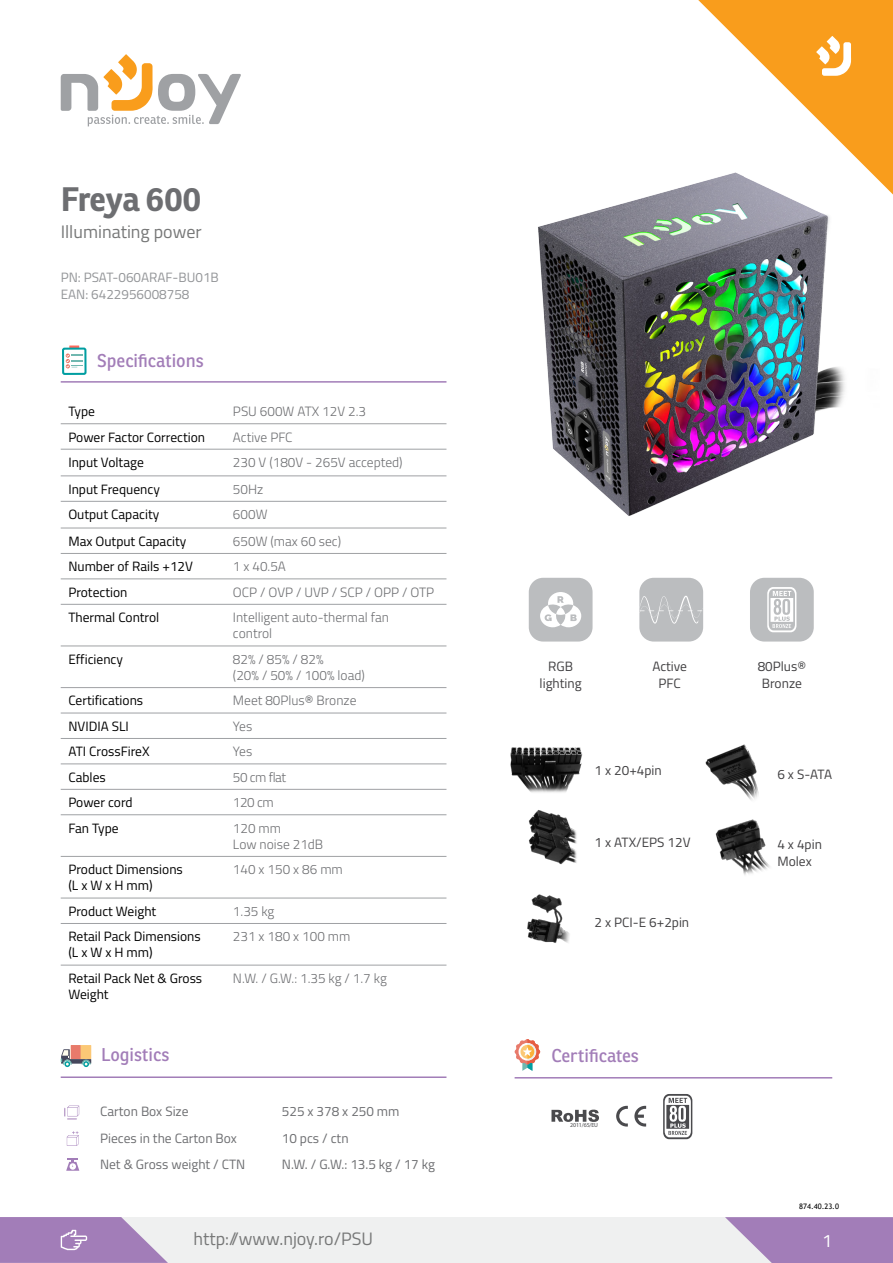
<style>
.page{position:relative;width:893px;height:1263px;background:#fff}
.page>*{position:absolute;margin:0;border:0;box-sizing:border-box;transform-origin:0 0}
.t1{font:700 33px "Ronnia";letter-spacing:-.01em;color:#6d6e71}
.t2{font:18px "Titillium";color:#777878}
.t3{font:18px "Ronnia";color:#a27db8}
.t4{font:18px "Titillium";color:#fff}
.t5{font:13.5px/16.2px "Titillium";color:#000}
.t6{font:300 13.5px/16.2px "Titillium";color:#6d6e71}
.t7{font:13.5px "Titillium";color:#6d6e71}
.t8{font:13.5px/16.5px "Titillium";color:#414042;text-align:center}
.t9{font:13.5px/17px "Titillium";color:#939598}
.t10{font:7.5px "Trebuchet MS";color:#000}
.t11{font:6px "Myriad Pro";letter-spacing:-.025em;color:#4a4a4d}
.s1{font-weight:400}
</style>
<div class="page">
<div style="left:0;top:1217px;width:893px;height:46px;background:#eff0f0"></div>
<svg style="left:725px;top:1217px;width:168px;height:46px"></svg>
<svg style="left:698px;top:0;width:195px;height:194px"></svg>
<hr style="left:61px;top:381px;width:385px;height:2px;background:#a27db8">
<hr style="left:61px;top:423px;width:155px;height:1px;background:#9fa1a4">
<hr style="left:216px;top:423px;width:230px;height:1px;background:#9fa1a4">
<hr style="left:61px;top:449px;width:155px;height:1px;background:#9fa1a4">
<hr style="left:216px;top:449px;width:230px;height:1px;background:#9fa1a4">
<hr style="left:61px;top:475px;width:155px;height:1px;background:#9fa1a4">
<hr style="left:216px;top:475px;width:230px;height:1px;background:#9fa1a4">
<hr style="left:61px;top:501px;width:155px;height:1px;background:#9fa1a4">
<hr style="left:216px;top:501px;width:230px;height:1px;background:#9fa1a4">
<hr style="left:61px;top:528px;width:155px;height:1px;background:#9fa1a4">
<hr style="left:216px;top:528px;width:230px;height:1px;background:#9fa1a4">
<hr style="left:61px;top:604px;width:155px;height:1px;background:#9fa1a4">
<hr style="left:216px;top:604px;width:230px;height:1px;background:#9fa1a4">
<hr style="left:61px;top:646px;width:155px;height:1px;background:#9fa1a4">
<hr style="left:216px;top:646px;width:230px;height:1px;background:#9fa1a4">
<hr style="left:61px;top:553px;width:155px;height:1px;background:#9fa1a4">
<hr style="left:216px;top:553px;width:230px;height:1px;background:#9fa1a4">
<hr style="left:61px;top:578px;width:155px;height:1px;background:#9fa1a4">
<hr style="left:216px;top:578px;width:230px;height:1px;background:#9fa1a4">
<hr style="left:61px;top:738px;width:155px;height:1px;background:#9fa1a4">
<hr style="left:216px;top:738px;width:230px;height:1px;background:#9fa1a4">
<hr style="left:61px;top:763px;width:155px;height:1px;background:#9fa1a4">
<hr style="left:216px;top:763px;width:230px;height:1px;background:#9fa1a4">
<hr style="left:61px;top:789px;width:155px;height:1px;background:#9fa1a4">
<hr style="left:216px;top:789px;width:230px;height:1px;background:#9fa1a4">
<hr style="left:61px;top:814px;width:155px;height:1px;background:#9fa1a4">
<hr style="left:216px;top:814px;width:230px;height:1px;background:#9fa1a4">
<hr style="left:61px;top:856px;width:155px;height:1px;background:#9fa1a4">
<hr style="left:216px;top:856px;width:230px;height:1px;background:#9fa1a4">
<hr style="left:61px;top:898px;width:155px;height:1px;background:#9fa1a4">
<hr style="left:216px;top:898px;width:230px;height:1px;background:#9fa1a4">
<hr style="left:61px;top:687px;width:155px;height:1px;background:#9fa1a4">
<hr style="left:216px;top:687px;width:230px;height:1px;background:#9fa1a4">
<hr style="left:61px;top:713px;width:155px;height:1px;background:#9fa1a4">
<hr style="left:216px;top:713px;width:230px;height:1px;background:#9fa1a4">
<hr style="left:61px;top:965px;width:155px;height:1px;background:#9fa1a4">
<hr style="left:216px;top:965px;width:230px;height:1px;background:#9fa1a4">
<hr style="left:61px;top:923px;width:155px;height:1px;background:#9fa1a4">
<hr style="left:216px;top:923px;width:230px;height:1px;background:#9fa1a4">
<svg style="left:61px;top:54px;width:180px;height:72px"></svg>
<svg style="left:0;top:1217px;width:168px;height:46px"></svg>
<div style="left:62px;top:348px;width:25px;height:27px;border:2px solid #009ea1;border-radius:2px"></div>
<svg style="left:66px;top:345px;width:17px;height:23px"></svg>
<div style="left:529px;top:578px;width:64px;height:63px;background:#bbbdbf;border-radius:14px"></div>
<svg style="left:67px;top:1131px;width:12px;height:15px"></svg>
<svg style="left:66px;top:1158px;width:13px;height:13px"></svg>
<svg style="left:64px;top:1105px;width:15px;height:15px"></svg>
<hr style="left:61px;top:1076px;width:385px;height:2px;background:#a27db8">
<div style="left:71px;top:1045px;width:20px;height:14px;background:#fbc876"></div>
<div style="left:71px;top:1045px;width:10px;height:14px;background:#e87a6b"></div>
<svg style="left:61px;top:1049px;width:30px;height:18px"></svg>
<hr style="left:515px;top:1077px;width:317px;height:1px;background:#a27db8">
<svg style="left:514px;top:1039px;width:26px;height:32px"></svg>
<div style="left:750px;top:578px;width:64px;height:63px;background:#bbbdbf;border-radius:14px"></div>
<div style="left:639px;top:578px;width:64px;height:63px;background:#bbbdbf;border-radius:14px"></div>
<svg style="left:639px;top:596px;width:65px;height:28px"></svg>
<svg style="left:767px;top:587px;width:29px;height:45px"></svg>
<svg style="left:663px;top:1094px;width:29px;height:45px"></svg>
<svg style="left:540px;top:592px;width:41px;height:35px"></svg>
<svg style="left:616px;top:1106px;width:12px;height:20px"></svg>
<svg style="left:634px;top:1106px;width:12px;height:20px"></svg>
<svg style="left:551px;top:1109px;width:48px;height:13px"></svg>
<img style="left:510px;top:747px;width:73px;height:46px">
<img style="left:528px;top:810px;width:49px;height:55px">
<img style="left:715px;top:819px;width:55px;height:56px">
<img style="left:527px;top:894px;width:43px;height:49px">
<img style="left:705px;top:744px;width:54px;height:56px">
<img style="left:538px;top:158px;width:341px;height:358px">
<h1 class="t1" style="left:61px;top:178px;width:142px">Freya 600</h1>
<h2 class="t2" style="left:61px;top:218px;width:142px">Illuminating power</h2>
<p class="t9" style="left:61px;top:268px;width:160px">PN: PSAT-060ARAF-BU01B<br>EAN: 6422956008758</p>
<h2 class="t3" style="left:97px;top:349px;width:108px">Specifications</h2>
<p class="t5" style="left:68px;top:403px;width:28px">Type</p>
<p class="t6" style="left:233px;top:403px;width:135px">PSU 600W ATX 12V 2.3</p>
<p class="t5" style="left:68px;top:428px;width:138px">Power Factor Correction</p>
<p class="t6" style="left:233px;top:428px;width:61px">Active PFC</p>
<p class="t5" style="left:68px;top:453px;width:77px">Input Voltage</p>
<p class="t6" style="left:233px;top:453px;width:171px">230 V (180V - 265V accepted)</p>
<p class="t5" style="left:68px;top:480px;width:93px">Input Frequency</p>
<p class="t6" style="left:233px;top:480px;width:32px">50Hz</p>
<p class="t5" style="left:68px;top:506px;width:92px">Output Capacity</p>
<p class="t6" style="left:233px;top:506px;width:36px">600W</p>
<p class="t5" style="left:68px;top:532px;width:120px">Max Output Capacity</p>
<p class="t6" style="left:233px;top:532px;width:110px">650W (max 60 sec)</p>
<p class="t5" style="left:68px;top:558px;width:126px">Number of Rails +12V</p>
<p class="t6" style="left:233px;top:558px;width:55px">1 x 40.5A</p>
<p class="t5" style="left:68px;top:583px;width:61px">Protection</p>
<p class="t6" style="left:233px;top:583px;width:203px">OCP / OVP / UVP / SCP / OPP / OTP</p>
<p class="t5" style="left:68px;top:609px;width:93px">Thermal Control</p>
<p class="t6" style="left:233px;top:609px;width:158px">Intelligent auto-thermal fan control</p>
<p class="t5" style="left:68px;top:650px;width:56px">Efficiency</p>
<p class="t6" style="left:233px;top:650px;width:133px">82% / 85% / 82%<br>(20% / 50% / 100% load)</p>
<p class="t5" style="left:68px;top:692px;width:76px">Certifications</p>
<p class="t6" style="left:233px;top:692px;width:125px">Meet 80Plus<span class="s1">®</span> Bronze</p>
<p class="t5" style="left:68px;top:717px;width:62px">NVIDIA SLI</p>
<p class="t6" style="left:233px;top:717px;width:21px">Yes</p>
<p class="t5" style="left:68px;top:743px;width:83px">ATI CrossFireX</p>
<p class="t6" style="left:233px;top:743px;width:21px">Yes</p>
<p class="t5" style="left:68px;top:768px;width:39px">Cables</p>
<p class="t6" style="left:233px;top:768px;width:55px">50 cm flat</p>
<p class="t5" style="left:68px;top:794px;width:66px">Power cord</p>
<p class="t6" style="left:233px;top:794px;width:42px">120 cm</p>
<p class="t5" style="left:68px;top:819px;width:52px">Fan Type</p>
<p class="t6" style="left:233px;top:819px;width:92px">120 mm<br>Low noise 21dB</p>
<p class="t5" style="left:68px;top:861px;width:116px">Product Dimensions (L x W x H mm)</p>
<p class="t6" style="left:233px;top:861px;width:111px">140 x 150 x 86 mm</p>
<p class="t5" style="left:68px;top:902px;width:89px">Product Weight</p>
<p class="t6" style="left:233px;top:902px;width:43px">1.35 kg</p>
<p class="t5" style="left:68px;top:928px;width:134px">Retail Pack Dimensions (L x W x H mm)</p>
<p class="t6" style="left:233px;top:928px;width:119px">231 x 180 x 100 mm</p>
<p class="t5" style="left:68px;top:969px;width:135px">Retail Pack Net &amp; Gross<br>Weight</p>
<p class="t6" style="left:233px;top:969px;width:155px">N.W. / G.W.: 1.35 kg / 1.7 kg</p>
<h2 class="t3" style="left:101px;top:1043px;width:70px">Logistics</h2>
<p class="t7" style="left:100px;top:1101px;width:90px">Carton Box Size</p>
<p class="t7" style="left:282px;top:1101px;width:119px">525 x 378 x 250 mm</p>
<p class="t7" style="left:100px;top:1128px;width:138px">Pieces in the Carton Box</p>
<p class="t7" style="left:282px;top:1128px;width:68px">10 pcs / ctn</p>
<p class="t7" style="left:100px;top:1155px;width:147px">Net &amp; Gross weight / CTN</p>
<p class="t7" style="left:282px;top:1155px;width:155px">N.W. / G.W.: 13.5 kg / 17 kg</p>
<p class="t8" style="left:540px;top:657px;width:44px">RGB lighting</p>
<p class="t8" style="left:652px;top:657px;width:36px">Active<br>PFC</p>
<p class="t8" style="left:758px;top:657px;width:50px">80Plus®<br>Bronze</p>
<p class="t8" style="left:595px;top:761px;width:69px">1 x 20+4pin</p>
<p class="t8" style="left:595px;top:833px;width:97px">1 x ATX/EPS 12V</p>
<p class="t8" style="left:595px;top:913px;width:96px">2 x PCI-E 6+2pin</p>
<p class="t8" style="left:777px;top:765px;width:56px">6 x S-ATA</p>
<p class="t8" style="left:777px;top:835px;width:46px;text-align:left">4 x 4pin<br>Molex</p>
<h2 class="t3" style="left:551px;top:1044px;width:89px">Certificates</h2>
<p class="t11" style="left:570px;top:1121px;width:29px">2011/65/EU</p>
<p class="t10" style="left:799px;top:1201px;width:41px">874.40.23.0</p>
<h2 class="t2" style="left:193px;top:1225px;width:181px">http://www.njoy.ro/PSU</h2>
<h2 class="t4" style="left:822px;top:1227px;width:12px">1</h2>
</div>
